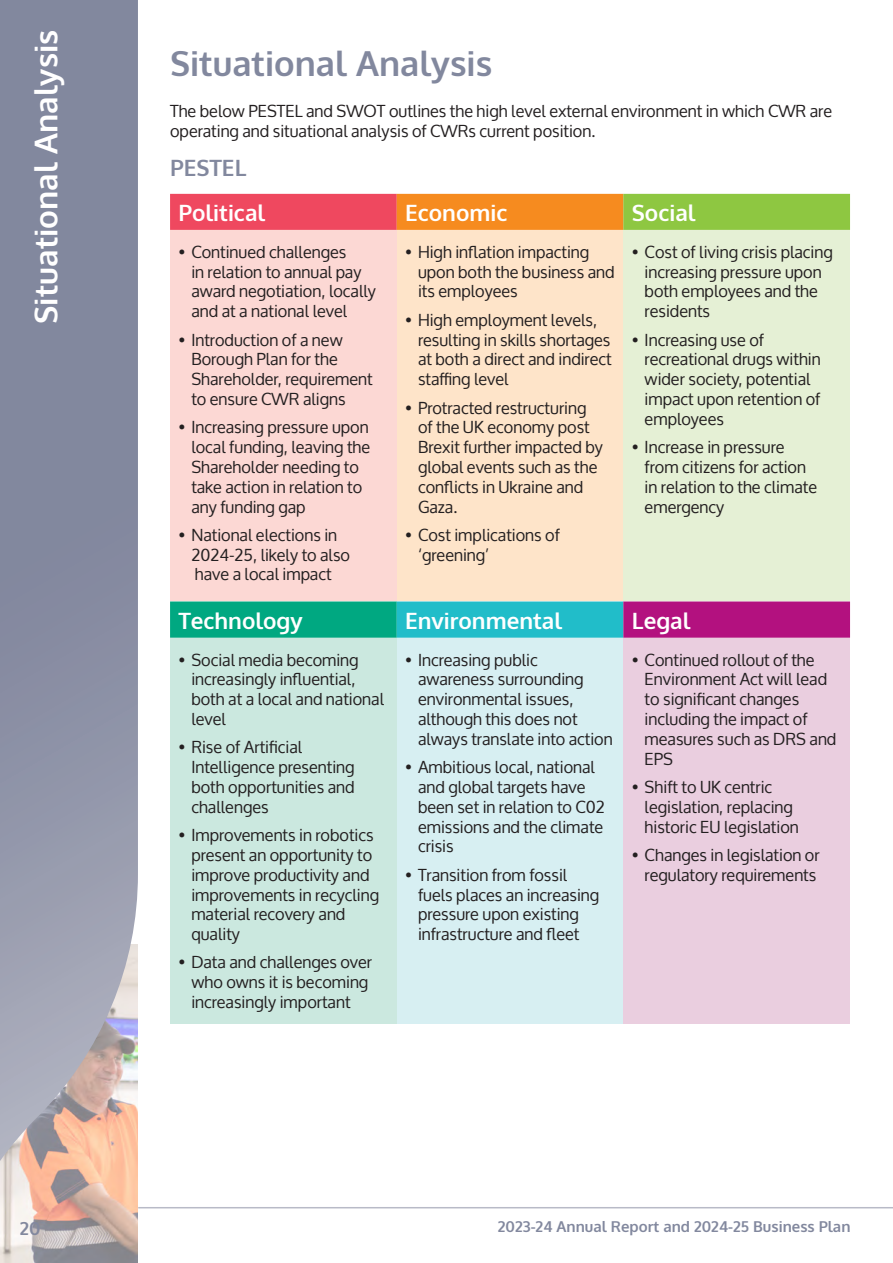
<style>
.page{position:relative;width:893px;height:1263px;background:#fff}
.page>*{position:absolute;margin:0;border:0;box-sizing:border-box;transform-origin:0 0}
.Main_Heading{font:700 34.5px "Oxygen";color:#82889e}
.Sub_Heading_1{font:700 31.5px "Oxygen";color:#fff}
.t1{font:700 22.5px "Oxygen";color:#fff}
.t2{font:700 22.5px "Oxygen";color:#82889e}
.t3{font:700 18px "Oxygen";color:#82889e}
.t4{font:16.5px/19.8px "Oxygen";color:#231f20}
.t5{font:700 15px "Oxygen";color:#82889e}
</style>
<div class="page">
<div style="left:170px;top:194px;width:227px;height:407px;background:#fcd8d4"></div>
<div style="left:397px;top:194px;width:226px;height:407px;background:#fee4c9"></div>
<div style="left:623px;top:194px;width:227px;height:407px;background:#e5f0d5"></div>
<div style="left:170px;top:601px;width:227px;height:423px;background:#cbe8df"></div>
<div style="left:397px;top:601px;width:226px;height:423px;background:#d7eff2"></div>
<div style="left:623px;top:601px;width:227px;height:423px;background:#eacedf"></div>
<div style="left:170px;top:194px;width:227px;height:36px;background:#ef485f"></div>
<div style="left:397px;top:194px;width:226px;height:36px;background:#f68b1f"></div>
<div style="left:623px;top:194px;width:227px;height:36px;background:#8ec741"></div>
<div style="left:170px;top:602px;width:227px;height:36px;background:#00a881"></div>
<div style="left:397px;top:602px;width:226px;height:36px;background:#21bdc9"></div>
<div style="left:623px;top:602px;width:227px;height:36px;background:#b3117f"></div>
<img style="left:0;top:1161px;width:137px;height:102px">
<svg style="left:0;top:0;width:138px;height:1161px;background:#9193a5"></svg>
<hr style="left:138px;top:1207px;width:755px;height:1px;background:#b8bac7">
<p class="Sub_Heading_1" style="left:26px;top:324px;width:296px;rotate:-90deg">Situational Analysis</p>
<p class="Main_Heading" style="left:170px;top:42px;width:324px">Situational Analysis</p>
<p class="t4" style="left:170px;top:102px;width:664px">The below PESTEL and SWOT outlines the high level external environment in which CWR are operating and situational analysis of CWRs current position.</p>
<p class="t2" style="left:170px;top:153px;width:78px">PESTEL</p>
<p class="t1" style="left:179px;top:199px;width:88px">Political</p>
<p class="t4" style="left:191px;top:243px;width:186px;text-indent:-13px">• Continued challenges<br>in relation to annual pay award negotiation, locally and at a national level</p>
<p class="t4" style="left:191px;top:330px;width:183px;text-indent:-13px">• Introduction of a new<br>Borough Plan for the<br>Shareholder, requirement to ensure CWR aligns</p>
<p class="t4" style="left:191px;top:418px;width:180px;text-indent:-13px">• Increasing pressure upon local funding, leaving the<br>Shareholder needing to take action in relation to any funding gap</p>
<p class="t4" style="left:191px;top:525px;width:160px;text-indent:-13px">• National elections in<br>2024-25, likely to also have a local impact</p>
<p class="t1" style="left:632px;top:199px;width:65px">Social</p>
<p class="t4" style="left:645px;top:243px;width:190px;text-indent:-13px">• Cost of living crisis placing increasing pressure upon both employees and the residents</p>
<p class="t4" style="left:645px;top:330px;width:178px;text-indent:-13px">• Increasing use of recreational drugs within wider society, potential impact upon retention of employees</p>
<p class="t4" style="left:645px;top:438px;width:174px;text-indent:-13px">• Increase in pressure from citizens for action in relation to the climate emergency</p>
<p class="t1" style="left:405px;top:199px;width:104px">Economic</p>
<p class="t4" style="left:418px;top:243px;width:198px;text-indent:-13px">• High inflation impacting upon both the business and its employees</p>
<p class="t4" style="left:418px;top:310px;width:195px;text-indent:-13px">• High employment levels, resulting in skills shortages at both a direct and indirect staffing level</p>
<p class="t4" style="left:418px;top:398px;width:186px;text-indent:-13px">• Protracted restructuring of the UK economy post<br>Brexit further impacted by global events such as the conflicts in Ukraine and<br>Gaza.</p>
<p class="t4" style="left:418px;top:525px;width:143px;text-indent:-13px">• Cost implications of ‘greening’</p>
<p class="t1" style="left:179px;top:607px;width:126px">Technology</p>
<p class="t4" style="left:191px;top:650px;width:194px;text-indent:-13px">• Social media becoming increasingly influential, both at a local and national level</p>
<p class="t4" style="left:191px;top:738px;width:165px;text-indent:-13px">• Rise of Artificial<br>Intelligence presenting both opportunities and challenges</p>
<p class="t4" style="left:191px;top:826px;width:189px;text-indent:-13px">• Improvements in robotics present an opportunity to improve productivity and improvements in recycling material recovery and quality</p>
<p class="t4" style="left:179px;top:953px;width:195px;text-align:center">• Data and challenges over who owns it is becoming increasingly important</p>
<p class="t1" style="left:405px;top:607px;width:158px">Environmental</p>
<p class="t4" style="left:418px;top:650px;width:196px;text-indent:-13px">• Increasing public awareness surrounding environmental issues, although this does not always translate into action</p>
<p class="t4" style="left:418px;top:758px;width:188px;text-indent:-13px">• Ambitious local, national and global targets have been set in relation to C02 emissions and the climate crisis</p>
<p class="t4" style="left:418px;top:865px;width:183px;text-indent:-13px">• Transition from fossil fuels places an increasing pressure upon existing infrastructure and fleet</p>
<p class="t1" style="left:632px;top:607px;width:60px">Legal</p>
<p class="t4" style="left:645px;top:650px;width:193px;text-indent:-13px">• Continued rollout of the<br>Environment Act will lead to significant changes including the impact of measures such as DRS and<br>EPS</p>
<p class="t4" style="left:645px;top:778px;width:156px;text-indent:-13px">• Shift to UK centric legislation, replacing historic EU legislation</p>
<p class="t4" style="left:632px;top:845px;width:189px;text-align:center">• Changes in legislation or regulatory requirements</p>
<p class="t3" style="left:20px;top:1217px;width:22px">20</p>
<p class="t5" style="left:498px;top:1217px;width:354px">2023-24 Annual Report and 2024-25 Business Plan</p>
</div>
